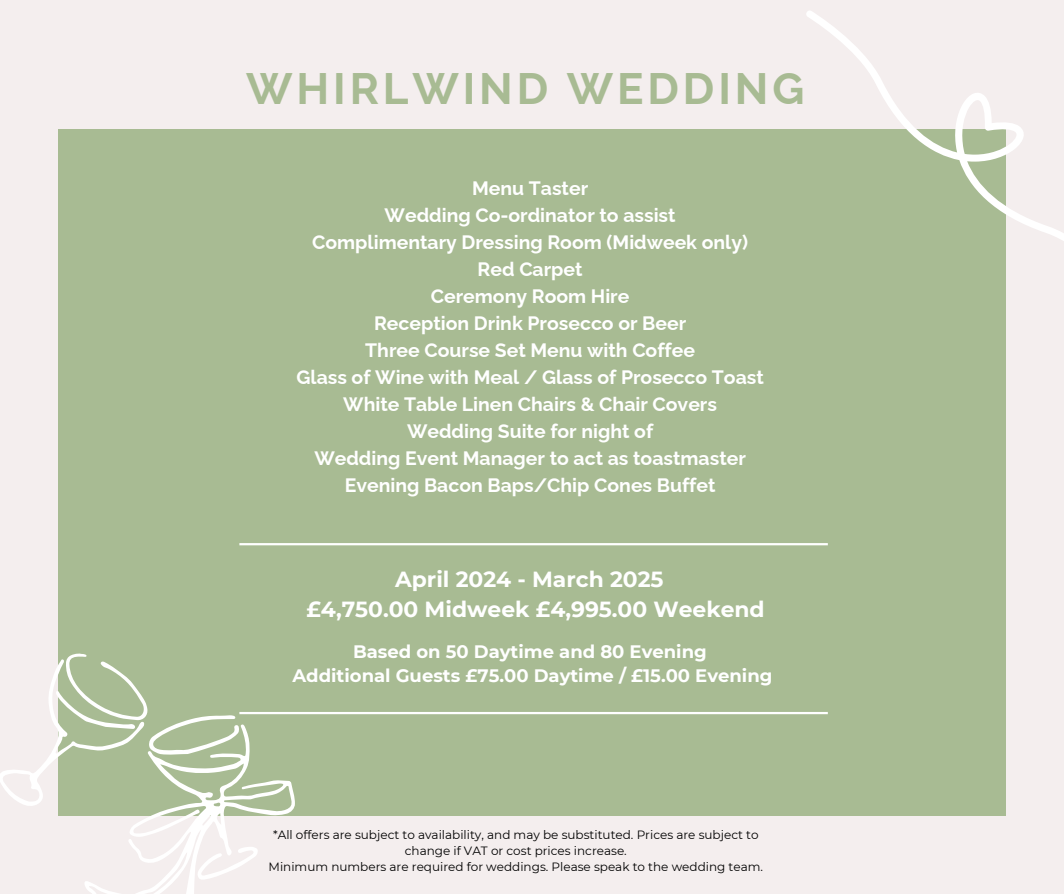
<style>
.page{position:relative;width:1064px;height:894px;background:#fff}
.page>*{position:absolute;margin:0;border:0;box-sizing:border-box;transform-origin:0 0}
.t1{font:700 43.95px "Raleway";letter-spacing:.09em;color:#a8bb93}
.t2{font:700 21.75px/30px "Montserrat";color:#fff;text-align:center}
.t3{font:700 19.35px/27px "Raleway";color:#fff;text-align:center}
.t4{font:700 18px/24.8px "Montserrat";color:#fff;text-align:center}
.t5{font:12px/16px "Montserrat";color:#000;text-align:center}
</style>
<div class="page">
<div style="left:0;top:0;width:1063px;height:893px;background:#f4eeee"></div>
<div style="left:58px;top:129px;width:947px;height:686px;background:#a8bb93"></div>
<hr style="left:239px;top:543px;width:588px;height:2px;background:#fff">
<hr style="left:239px;top:711px;width:588px;height:3px;background:#fff">
<svg style="left:85px;top:711px;width:223px;height:182px"></svg>
<svg style="left:196px;top:837px;width:63px;height:52px"></svg>
<svg style="left:0;top:653px;width:242px;height:171px"></svg>
<svg style="left:806px;top:11px;width:257px;height:303px"></svg>
<h1 class="t1" style="left:246px;top:63px;width:559px">WHIRLWIND WEDDING</h1>
<p class="t3" style="left:296px;top:174px;width:468px">Menu Taster<br>Wedding Co-ordinator to assist<br>Complimentary Dressing Room (Midweek only)<br>Red Carpet<br>Ceremony Room Hire<br>Reception Drink Prosecco or Beer<br>Three Course Set Menu with Coffee<br>Glass of Wine with Meal / Glass of Prosecco Toast<br>White Table Linen Chairs &amp; Chair Covers<br>Wedding Suite for night of<br>Wedding Event Manager to act as toastmaster<br>Evening Bacon Baps/Chip Cones Buffet</p>
<h3 class="t2" style="left:306px;top:564px;width:460px">April 2024 - March 2025<br>£4,750.00 Midweek £4,995.00 Weekend</h3>
<h3 class="t4" style="left:292px;top:638px;width:481px">Based on 50 Daytime and 80 Evening<br>Additional Guests £75.00 Daytime / £15.00 Evening</h3>
<h2 class="t5" style="left:273px;top:826px;width:487px">*All offers are subject to availability, and may be substituted. Prices are subject to change if VAT or cost prices increase.</h2>
<p class="t5" style="left:268px;top:858px;width:496px">Minimum numbers are required for weddings. Please speak to the wedding team.</p>
</div>
